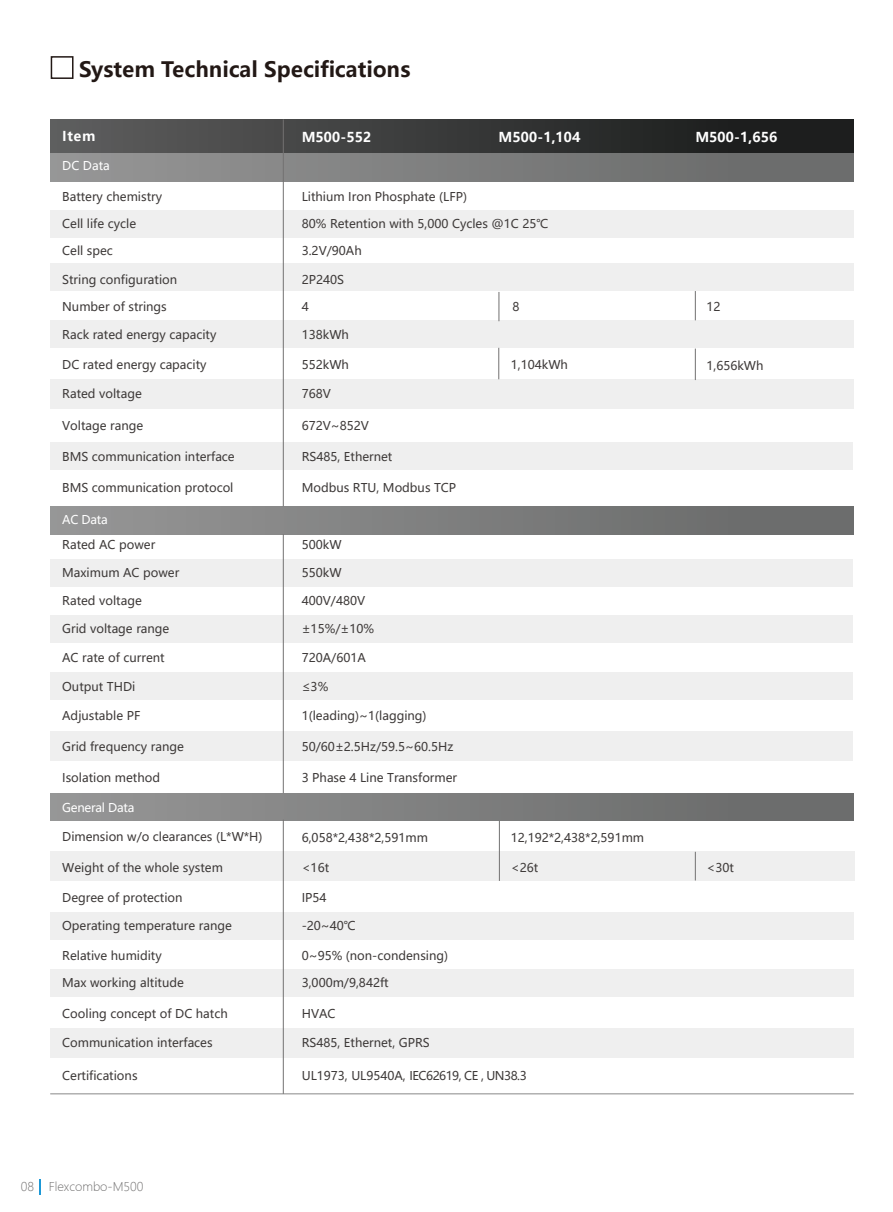
<style>
.page{position:relative;width:893px;height:1212px;background:#fff}
.page>*{position:absolute;margin:0;border:0;box-sizing:border-box;transform-origin:0 0}
.t1{font:700 21px "Microsoft Ya Hei";color:#221815}
.t2{font:700 13.5px "Microsoft Ya Hei";color:#fff}
.t3{font:12px "Microsoft Ya Hei";color:#3e3a39}
.t4{font:12px "Microsoft Ya Hei";letter-spacing:-.02em;color:#3e3a39}
.t5{font:12px "Microsoft Ya Hei";letter-spacing:-.02em;color:#fff}
.t6{font:300 12px "Microsoft Ya Hei";color:#727171}
</style>
<div class="page">
<div style="left:51px;top:56px;width:23px;height:23px;border:2px solid #221815"></div>
<div style="left:50px;top:119px;width:803px;height:34px;background:linear-gradient(to right,#5d5d5d,#151616)"></div>
<div style="left:50px;top:154px;width:803px;height:27px;background:linear-gradient(to right,#969696,#676868)"></div>
<div style="left:50px;top:210px;width:804px;height:27px;background:#efefef"></div>
<div style="left:50px;top:263px;width:804px;height:28px;background:#efefef"></div>
<div style="left:50px;top:320px;width:804px;height:28px;background:#efefef"></div>
<div style="left:50px;top:380px;width:804px;height:29px;background:#efefef"></div>
<div style="left:50px;top:442px;width:803px;height:28px;background:#efefef"></div>
<div style="left:50px;top:559px;width:803px;height:27px;background:#efefef"></div>
<div style="left:50px;top:615px;width:803px;height:28px;background:#efefef"></div>
<div style="left:50px;top:672px;width:803px;height:28px;background:#efefef"></div>
<div style="left:50px;top:732px;width:803px;height:29px;background:#efefef"></div>
<div style="left:50px;top:852px;width:805px;height:29px;background:#efefef"></div>
<div style="left:50px;top:912px;width:804px;height:28px;background:#efefef"></div>
<div style="left:50px;top:969px;width:804px;height:28px;background:#efefef"></div>
<div style="left:50px;top:1028px;width:804px;height:30px;background:#efefef"></div>
<div style="left:50px;top:506px;width:804px;height:28px;background:linear-gradient(to right,#969696,#676868)"></div>
<div style="left:50px;top:793px;width:804px;height:28px;background:linear-gradient(to right,#969696,#676868)"></div>
<hr style="left:50px;top:1093px;width:804px;height:1px;background:#898989">
<svg style="left:695px;top:291px;width:1px;height:29px"></svg>
<hr style="left:695px;top:349px;width:1px;height:31px;background:#727171">
<hr style="left:499px;top:821px;width:1px;height:60px;background:#727171">
<hr style="left:283px;top:119px;width:1px;height:387px;background:#727171">
<hr style="left:283px;top:534px;width:1px;height:259px;background:#727171">
<hr style="left:283px;top:819px;width:1px;height:275px;background:#727171">
<svg style="left:39px;top:1179px;width:1px;height:15px"></svg>
<svg style="left:499px;top:292px;width:1px;height:29px"></svg>
<hr style="left:498px;top:348px;width:1px;height:31px;background:#727171">
<svg style="left:695px;top:852px;width:1px;height:28px"></svg>
<h1 class="t1" style="left:79px;top:54px;width:333px">System Technical Specifications</h1>
<p class="t2" style="left:62px;top:126px;width:35px">Item</p>
<p class="t2" style="left:302px;top:127px;width:71px">M500-552</p>
<p class="t2" style="left:499px;top:127px;width:83px">M500-1,104</p>
<p class="t5" style="left:62px;top:157px;width:49px">DC Data</p>
<p class="t3" style="left:62px;top:188px;width:101px">Battery chemistry</p>
<p class="t3" style="left:62px;top:215px;width:75px">Cell life cycle</p>
<p class="t3" style="left:302px;top:188px;width:167px">Lithium Iron Phosphate (LFP)</p>
<p class="t3" style="left:302px;top:215px;width:248px">80% Retention with 5,000 Cycles @1C 25℃</p>
<p class="t3" style="left:62px;top:242px;width:52px">Cell spec</p>
<p class="t3" style="left:302px;top:242px;width:62px">3.2V/90Ah</p>
<p class="t3" style="left:302px;top:271px;width:44px">2P240S</p>
<p class="t3" style="left:62px;top:271px;width:116px">String configuration</p>
<p class="t3" style="left:62px;top:298px;width:106px">Number of strings</p>
<p class="t3" style="left:302px;top:298px;width:9px">4</p>
<p class="t3" style="left:512px;top:298px;width:9px">8</p>
<p class="t3" style="left:62px;top:327px;width:156px">Rack rated energy capacity</p>
<p class="t3" style="left:62px;top:356px;width:146px">DC rated energy capacity</p>
<p class="t3" style="left:302px;top:356px;width:49px">552kWh</p>
<p class="t3" style="left:302px;top:327px;width:49px">138kWh</p>
<p class="t3" style="left:62px;top:385px;width:81px">Rated voltage</p>
<p class="t3" style="left:302px;top:385px;width:31px">768V</p>
<p class="t3" style="left:62px;top:418px;width:83px">Voltage range</p>
<p class="t3" style="left:302px;top:418px;width:69px">672V~852V</p>
<p class="t3" style="left:62px;top:449px;width:174px">BMS communication interface</p>
<p class="t3" style="left:302px;top:449px;width:92px">RS485, Ethernet</p>
<p class="t3" style="left:62px;top:479px;width:173px">BMS communication protocol</p>
<p class="t3" style="left:302px;top:479px;width:156px">Modbus RTU, Modbus TCP</p>
<p class="t5" style="left:62px;top:511px;width:47px">AC Data</p>
<p class="t3" style="left:62px;top:537px;width:95px">Rated AC power</p>
<p class="t3" style="left:302px;top:537px;width:41px">500kW</p>
<p class="t3" style="left:62px;top:565px;width:119px">Maximum AC power</p>
<p class="t3" style="left:302px;top:565px;width:41px">550kW</p>
<p class="t3" style="left:62px;top:593px;width:81px">Rated voltage</p>
<p class="t3" style="left:302px;top:593px;width:65px">400V/480V</p>
<p class="t3" style="left:62px;top:621px;width:109px">Grid voltage range</p>
<p class="t3" style="left:302px;top:621px;width:74px">±15%/±10%</p>
<p class="t3" style="left:62px;top:650px;width:104px">AC rate of current</p>
<p class="t3" style="left:302px;top:650px;width:66px">720A/601A</p>
<p class="t3" style="left:62px;top:679px;width:75px">Output THDi</p>
<p class="t3" style="left:302px;top:679px;width:28px">≤3%</p>
<p class="t3" style="left:62px;top:708px;width:80px">Adjustable PF</p>
<p class="t3" style="left:302px;top:708px;width:126px">1(leading)~1(lagging)</p>
<p class="t3" style="left:62px;top:739px;width:123px">Grid frequency range</p>
<p class="t3" style="left:302px;top:739px;width:153px">50/60±2.5Hz/59.5~60.5Hz</p>
<p class="t3" style="left:62px;top:770px;width:99px">Isolation method</p>
<p class="t3" style="left:302px;top:770px;width:157px">3 Phase 4 Line Transformer</p>
<p class="t5" style="left:62px;top:799px;width:74px">General Data</p>
<p class="t3" style="left:62px;top:828px;width:202px">Dimension w/o clearances (L*W*H)</p>
<p class="t3" style="left:62px;top:859px;width:162px">Weight of the whole system</p>
<p class="t3" style="left:62px;top:889px;width:122px">Degree of protection</p>
<p class="t3" style="left:62px;top:918px;width:171px">Operating temperature range</p>
<p class="t3" style="left:62px;top:947px;width:101px">Relative humidity</p>
<p class="t3" style="left:62px;top:974px;width:123px">Max working altitude</p>
<p class="t3" style="left:62px;top:1005px;width:167px">Cooling concept of DC hatch</p>
<p class="t3" style="left:302px;top:1005px;width:35px">HVAC</p>
<p class="t3" style="left:302px;top:829px;width:128px">6,058*2,438*2,591mm</p>
<p class="t3" style="left:302px;top:859px;width:29px">&lt;16t</p>
<p class="t3" style="left:302px;top:889px;width:26px">IP54</p>
<p class="t3" style="left:302px;top:918px;width:56px">-20~40℃</p>
<p class="t3" style="left:302px;top:947px;width:148px">0~95% (non-condensing)</p>
<p class="t3" style="left:302px;top:974px;width:88px">3,000m/9,842ft</p>
<p class="t3" style="left:511px;top:356px;width:59px">1,104kWh</p>
<p class="t3" style="left:511px;top:829px;width:135px">12,192*2,438*2,591mm</p>
<p class="t3" style="left:511px;top:859px;width:29px">&lt;26t</p>
<p class="t3" style="left:62px;top:1034px;width:152px">Communication interfaces</p>
<p class="t3" style="left:302px;top:1034px;width:130px">RS485, Ethernet, GPRS</p>
<p class="t3" style="left:62px;top:1067px;width:77px">Certifications</p>
<p class="t4" style="left:302px;top:1067px;width:226px">UL1973, UL9540A, IEC62619, CE , UN38.3</p>
<p class="t6" style="left:21px;top:1179px;width:124px">08 Flexcombo-M500</p>
<p class="t2" style="left:695px;top:127px;width:83px">M500-1,656</p>
<p class="t3" style="left:706px;top:299px;width:16px">12</p>
<p class="t3" style="left:706px;top:358px;width:59px">1,656kWh</p>
<p class="t3" style="left:706px;top:859px;width:29px">&lt;30t</p>
</div>
